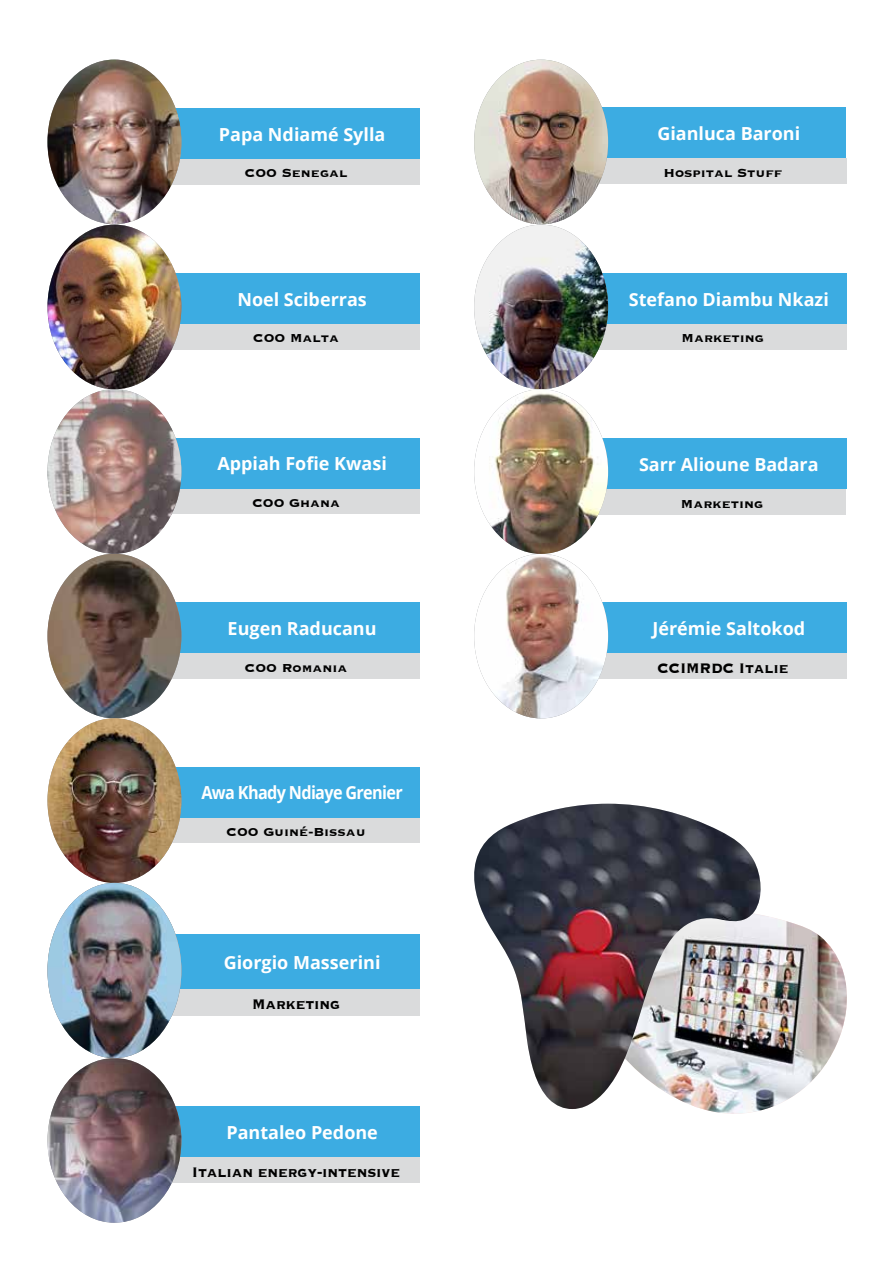
<style>
.page{position:relative;width:893px;height:1263px;background:#fff}
.page>*{position:absolute;margin:0;border:0;box-sizing:border-box;transform-origin:0 0}
.t1{font:700 18px "Open Sans";color:#fff}
.t2{font:700 18px "Copperplate";letter-spacing:-.01em;color:#000;scale:.9 1}
.t3{font:700 18px "Open Sans";letter-spacing:-.04em;color:#fff;scale:.9 1}
.t4{font:700 15px "Copperplate";color:#000}
</style>
<div class="page">
<div style="left:172px;top:159px;width:248px;height:25px;background:#dadbdc"></div>
<div style="left:176px;top:108px;width:244px;height:51px;background:#3cace2"></div>
<img style="left:47px;top:60px;width:134px;height:1163px">
<div style="left:172px;top:653px;width:248px;height:25px;background:#dadbdc"></div>
<div style="left:176px;top:602px;width:244px;height:51px;background:#3cace2"></div>
<svg style="left:47px;top:554px;width:134px;height:164px;background:#66574e"></svg>
<div style="left:172px;top:488px;width:248px;height:26px;background:#dadbdc"></div>
<div style="left:176px;top:438px;width:244px;height:51px;background:#3cace2"></div>
<svg style="left:47px;top:389px;width:134px;height:165px;background:#9d8783"></svg>
<div style="left:599px;top:653px;width:248px;height:25px;background:#dadbdc"></div>
<div style="left:602px;top:602px;width:245px;height:51px;background:#3cace2"></div>
<img style="left:474px;top:60px;width:134px;height:658px">
<div style="left:599px;top:324px;width:248px;height:25px;background:#dadbdc"></div>
<div style="left:602px;top:273px;width:245px;height:51px;background:#3cace2"></div>
<img style="left:474px;top:225px;width:134px;height:164px;border-radius:50%">
<div style="left:599px;top:159px;width:248px;height:25px;background:#dadbdc"></div>
<div style="left:602px;top:108px;width:244px;height:50px;background:#3cace2"></div>
<img style="left:474px;top:60px;width:134px;height:164px;border-radius:50%">
<div style="left:598px;top:489px;width:248px;height:25px;background:#dadbdc"></div>
<div style="left:602px;top:438px;width:245px;height:51px;background:#3cace2"></div>
<img style="left:474px;top:389px;width:134px;height:165px;border-radius:50%">
<div style="left:172px;top:818px;width:248px;height:25px;background:#dadbdc"></div>
<div style="left:176px;top:767px;width:244px;height:51px;background:#3cace2"></div>
<img style="left:47px;top:718px;width:134px;height:165px;border-radius:50%">
<div style="left:172px;top:1157px;width:248px;height:25px;background:#dadbdc"></div>
<div style="left:175px;top:1106px;width:245px;height:51px;background:#3cace2"></div>
<img style="left:47px;top:1058px;width:134px;height:165px;border-radius:50%">
<div style="left:172px;top:324px;width:248px;height:25px;background:#dadbdc"></div>
<div style="left:176px;top:273px;width:244px;height:51px;background:#3cace2"></div>
<img style="left:47px;top:225px;width:134px;height:164px;border-radius:50%">
<img style="left:711px;top:915px;width:136px;height:199px">
<svg style="left:598px;top:803px;width:166px;height:308px"></svg>
<img style="left:474px;top:804px;width:288px;height:305px">
<div style="left:172px;top:989px;width:248px;height:27px;background:#dadbdc"></div>
<div style="left:176px;top:935px;width:244px;height:54px;background:#3cace2"></div>
<img style="left:47px;top:883px;width:134px;height:175px;border-radius:50%">
<p class="t1" style="left:219px;top:121px;width:168px">Papa Ndiamé Sylla</p>
<p class="t4" style="left:245px;top:163px;width:104px">COO Senegal</p>
<p class="t1" style="left:237px;top:286px;width:131px">Noel Sciberras</p>
<p class="t4" style="left:253px;top:328px;width:88px">COO Malta</p>
<p class="t1" style="left:217px;top:451px;width:171px">Appiah Fofie Kwasi</p>
<p class="t4" style="left:252px;top:493px;width:89px">COO Ghana</p>
<p class="t1" style="left:228px;top:615px;width:150px">Eugen Raducanu</p>
<p class="t4" style="left:245px;top:658px;width:104px">COO Romania</p>
<p class="t3" style="left:201px;top:780px;width:225px">Awa Khady Ndiaye Grenier</p>
<p class="t4" style="left:226px;top:822px;width:141px">COO Guiné-Bissau</p>
<p class="t1" style="left:224px;top:949px;width:158px">Giorgio Masserini</p>
<p class="t2" style="left:252px;top:992px;width:99px">Marketing</p>
<p class="t1" style="left:226px;top:1119px;width:153px">Pantaleo Pedone</p>
<p class="t2" style="left:192px;top:1160px;width:233px">Italian energy-intensive</p>
<p class="t1" style="left:657px;top:121px;width:144px">Gianluca Baroni</p>
<p class="t4" style="left:663px;top:163px;width:120px">Hospital Stuff</p>
<p class="t1" style="left:629px;top:286px;width:202px">Stefano Diambu Nkazi</p>
<p class="t4" style="left:681px;top:328px;width:84px">Marketing</p>
<p class="t1" style="left:639px;top:451px;width:181px">Sarr Alioune Badara</p>
<p class="t4" style="left:681px;top:494px;width:84px">Marketing</p>
<p class="t1" style="left:652px;top:615px;width:154px">Jérémie Saltokod</p>
<p class="t2" style="left:657px;top:656px;width:148px">CCIMRDC Italie</p>
</div>
